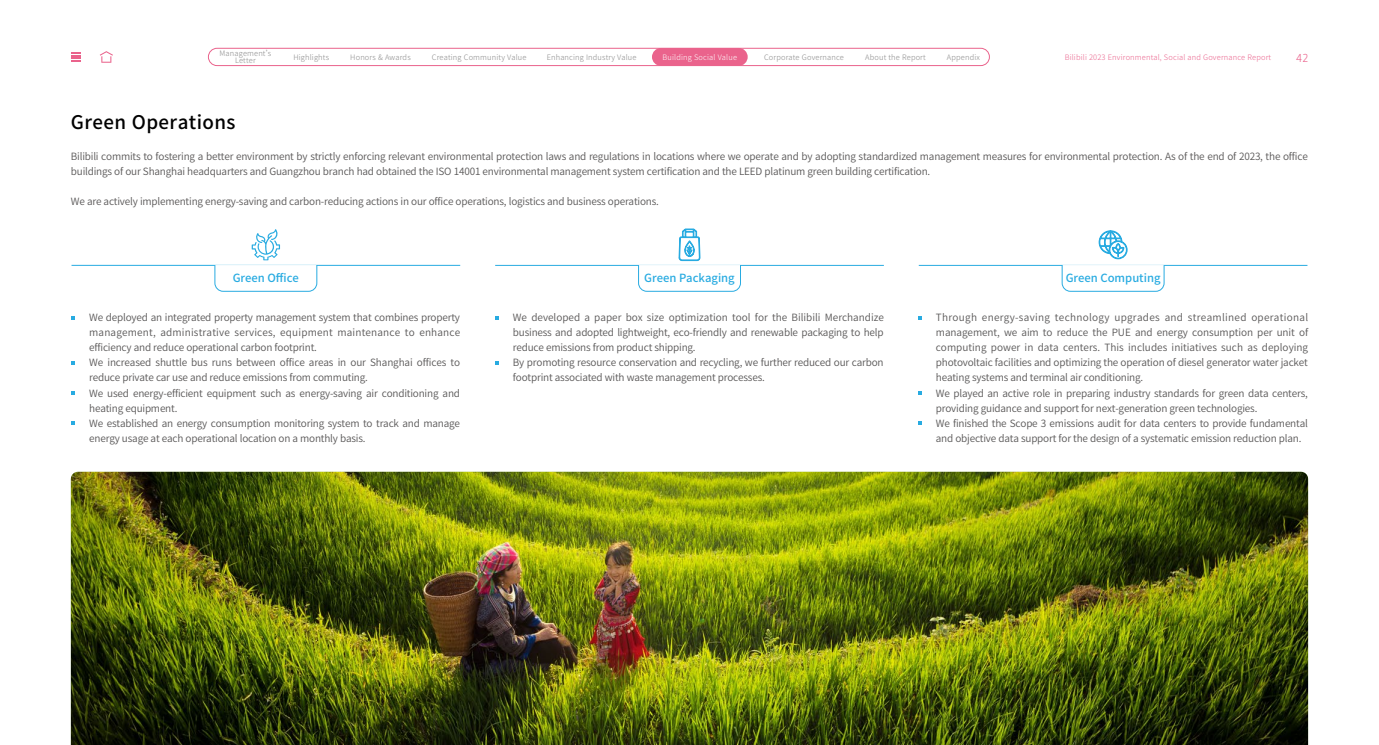
<style>
.page{position:relative;width:1379px;height:745px;background:#fff}
.page>*{position:absolute;margin:0;border:0;box-sizing:border-box;transform-origin:0 0}
._02_H2{font:500 18.75px "Source Han Sans CN";letter-spacing:.02em;color:#000}
.t1{font:500 11.25px "Source Han Sans CN";color:#28abe1}
.t2{font:11.25px "FZYOUHK 504 L GBK1 0";color:#ea638c}
._00_Body_Text{font:10px/15px "Source Han Sans CN";letter-spacing:-.02em;color:#595757}
.t3{font:300 7.5px/7.5px "Source Han Sans CN";letter-spacing:.02em;color:#898989;text-align:center}
.t4{font:300 7.5px "Source Han Sans CN";letter-spacing:.02em;color:#ea638c}
.t5{font:300 7.5px "Source Han Sans CN";letter-spacing:.02em;color:#fff}
</style>
<div class="page">
<div style="left:652px;top:48px;width:95px;height:18px;background:#ea638c;border-radius:9px"></div>
<div style="left:208px;top:48px;width:781px;height:18px;border:1px solid #ea638c;border-radius:9px"></div>
<svg style="left:100px;top:51px;width:13px;height:12px"></svg>
<svg style="left:71px;top:52px;width:10px;height:10px"></svg>
<img style="left:71px;top:471px;width:1236px;height:273px">
<svg style="left:71px;top:316px;width:4px;height:3px"></svg>
<svg style="left:71px;top:361px;width:4px;height:3px"></svg>
<svg style="left:71px;top:391px;width:4px;height:3px"></svg>
<svg style="left:71px;top:421px;width:4px;height:3px"></svg>
<hr style="left:495px;top:265px;width:388px;height:1px;background:#28abe1">
<svg style="left:638px;top:228px;width:103px;height:64px"></svg>
<hr style="left:71px;top:265px;width:389px;height:1px;background:#28abe1">
<svg style="left:214px;top:229px;width:103px;height:63px"></svg>
<hr style="left:918px;top:265px;width:389px;height:1px;background:#28abe1">
<svg style="left:1061px;top:230px;width:103px;height:62px"></svg>
<p class="t3" style="left:219px;top:49px;width:55px">Management’s<br>Letter</p>
<p class="t3" style="left:546px;top:54px;width:91px">Enhancing Industry Value</p>
<p class="t3" style="left:293px;top:54px;width:37px">Highlights</p>
<p class="t3" style="left:350px;top:54px;width:62px">Honors &amp; Awards</p>
<p class="t3" style="left:432px;top:54px;width:96px">Creating Community Value</p>
<p class="t5" style="left:662px;top:53px;width:76px">Building Social Value</p>
<p class="t3" style="left:764px;top:54px;width:81px">Corporate Governance</p>
<p class="t3" style="left:865px;top:54px;width:62px">About the Report</p>
<p class="t3" style="left:947px;top:54px;width:35px">Appendix</p>
<p class="t4" style="left:1064px;top:53px;width:208px">Bilibili 2023 Environmental, Social and Governance Report</p>
<p class="t2" style="left:1296px;top:52px;width:14px">42</p>
<p class="_02_H2" style="left:71px;top:112px;width:166px">Green Operations</p>
<p class="_00_Body_Text" style="left:71px;top:148px;width:1238px">Bilibili commits to fostering a better environment by strictly enforcing relevant environmental protection laws and regulations in locations where we operate and by adopting standardized management measures for environmental protection. As of the end of 2023, the office buildings of our Shanghai headquarters and Guangzhou branch had obtained the ISO 14001 environmental management system certification and the LEED platinum green building certification.</p>
<p class="_00_Body_Text" style="left:71px;top:193px;width:589px">We are actively implementing energy-saving and carbon-reducing actions in our office operations, logistics and business operations.</p>
<p class="t1" style="left:233px;top:272px;width:68px">Green Office</p>
<p class="t1" style="left:644px;top:272px;width:92px">Green Packaging</p>
<p class="t1" style="left:1065px;top:272px;width:96px">Green Computing</p>
<p class="_00_Body_Text" style="left:89px;top:310px;width:372px;text-align:justify">We deployed an integrated property management system that combines property management, administrative services, equipment maintenance to enhance efficiency and reduce operational carbon footprint.</p>
<p class="_00_Body_Text" style="left:89px;top:355px;width:372px">We increased shuttle bus runs between office areas in our Shanghai offices to reduce private car use and reduce emissions from commuting.</p>
<p class="_00_Body_Text" style="left:89px;top:385px;width:372px">We used energy-efficient equipment such as energy-saving air conditioning and heating equipment.</p>
<p class="_00_Body_Text" style="left:89px;top:415px;width:372px">We established an energy consumption monitoring system to track and manage energy usage at each operational location on a monthly basis.</p>
<p class="_00_Body_Text" style="left:513px;top:310px;width:372px;text-align:justify">We developed a paper box size optimization tool for the Bilibili Merchandize business and adopted lightweight, eco-friendly and renewable packaging to help reduce emissions from product shipping.</p>
<p class="_00_Body_Text" style="left:513px;top:355px;width:372px">By promoting resource conservation and recycling, we further reduced our carbon footprint associated with waste management processes.</p>
<p class="_00_Body_Text" style="left:935px;top:310px;width:374px;text-align:justify">Through energy-saving technology upgrades and streamlined operational management, we aim to reduce the PUE and energy consumption per unit of computing power in data centers. This includes initiatives such as deploying photovoltaic facilities and optimizing the operation of diesel generator water jacket heating systems and terminal air conditioning.</p>
<p class="_00_Body_Text" style="left:935px;top:385px;width:373px">We played an active role in preparing industry standards for green data centers, providing guidance and support for next-generation green technologies.</p>
<p class="_00_Body_Text" style="left:935px;top:415px;width:373px">We finished the Scope 3 emissions audit for data centers to provide fundamental and objective data support for the design of a systematic emission reduction plan.</p>
</div>
